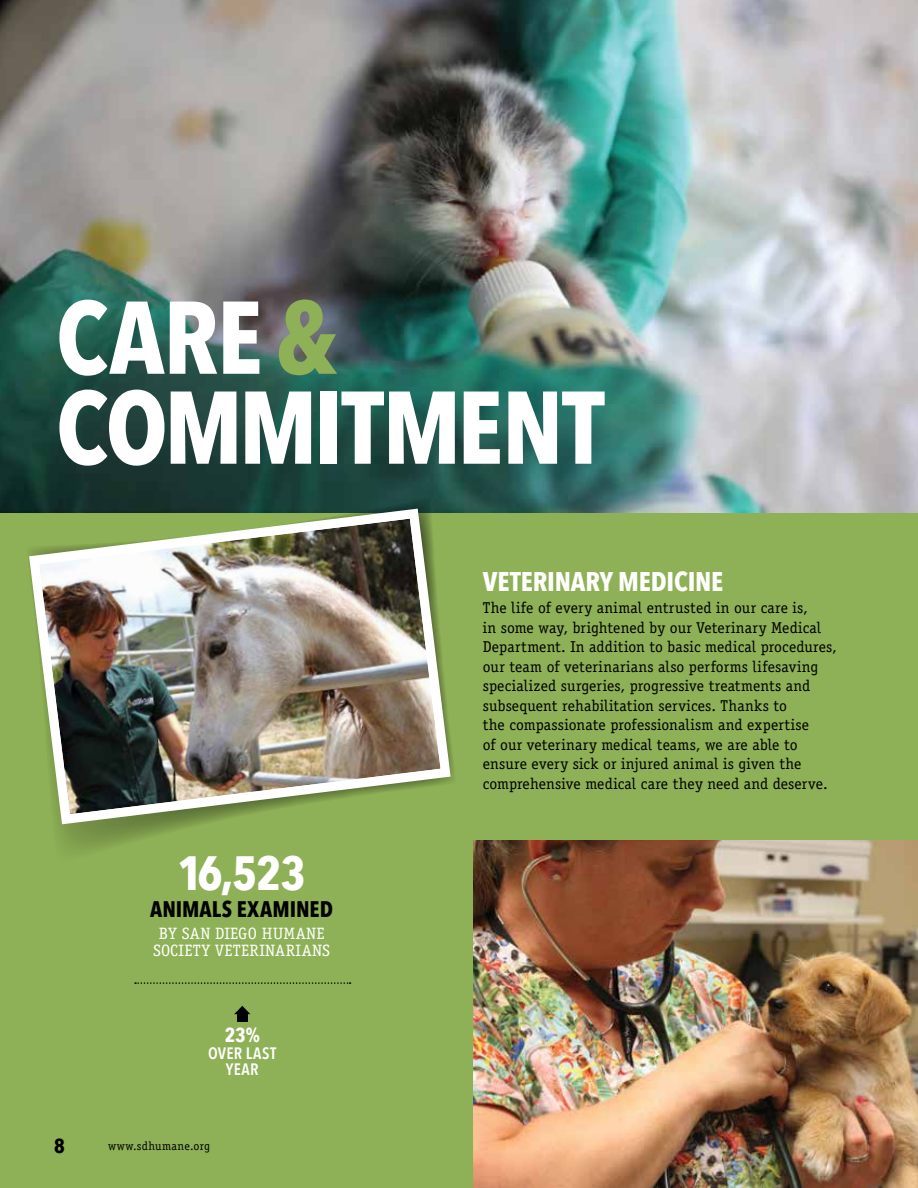
<style>
.page{position:relative;width:918px;height:1188px;background:#fff}
.page>*{position:absolute;margin:0;border:0;box-sizing:border-box;transform-origin:0 0}
.t1{font:700 102px/90px "Avenir Next Condensed";letter-spacing:-.015em;color:#fff}
.t2{font:700 48px "Avenir Next Condensed";color:#fff}
.t3{font:700 27px "Avenir Next Condensed";letter-spacing:-.005em;color:#fff}
.t4{font:700 22.5px "Avenir Next Condensed";color:#000}
.t5{font:700 20.25px "Avenir Next Condensed";color:#fff}
.t6{font:700 20.25px "Avenir Next Condensed";color:#000}
.t7{font:16.5px/17.2px "Officina Serif";letter-spacing:.025em;color:#fff;text-align:center}
.t8{font:600 16.5px/16.5px "Avenir Next Condensed";letter-spacing:.02em;color:#fff;text-align:center}
.t9{font:15.75px/19.5px "Officina Serif";letter-spacing:.005em;color:#000}
.t10{font:12px "Officina Serif";letter-spacing:.03em;color:#000}
.s1{color:#8eb056}
</style>
<div class="page">
<div style="left:0;top:513px;width:918px;height:675px;background:#8eb056"></div>
<img style="left:0;top:0;width:918px;height:513px">
<div style="left:237px;top:1013px;width:10px;height:8px;background:#000"></div>
<svg style="left:234px;top:1006px;width:16px;height:8px"></svg>
<svg style="left:135px;top:982px;width:216px;height:2px"></svg>
<img style="left:473px;top:841px;width:445px;height:347px">
<svg style="left:26px;top:497px;width:433px;height:353px"></svg>
<img style="left:24px;top:504px;width:432px;height:325px">
<h1 class="t1" style="left:56px;top:292px;width:550px">CARE <span class="s1">&amp;<br></span>COMMITMENT</h1>
<h2 class="t2" style="left:177px;top:844px;width:130px">16,523</h2>
<h3 class="t4" style="left:150px;top:896px;width:184px">ANIMALS EXAMINED</h3>
<p class="t7" style="left:153px;top:925px;width:179px">BY SAN DIEGO HUMANE<br>SOCIETY VETERINARIANS</p>
<p class="t5" style="left:225px;top:1022px;width:36px">23%</p>
<p class="t8" style="left:208px;top:1044px;width:70px">OVER LAST<br>YEAR</p>
<p class="t6" style="left:54px;top:1134px;width:12px">8</p>
<p class="t10" style="left:108px;top:1139px;width:104px">www.sdhumane.org</p>
<h3 class="t3" style="left:483px;top:565px;width:242px">VETERINARY MEDICINE</h3>
<p class="t9" style="left:483px;top:598px;width:356px">The life of every animal entrusted in our care is,<br>in some way, brightened by our Veterinary Medical Department. In addition to basic medical procedures, our team of veterinarians also performs lifesaving specialized surgeries, progressive treatments and subsequent rehabilitation services. Thanks to<br>the compassionate professionalism and expertise<br>of our veterinary medical teams, we are able to ensure every sick or injured animal is given the comprehensive medical care they need and deserve.</p>
</div>
